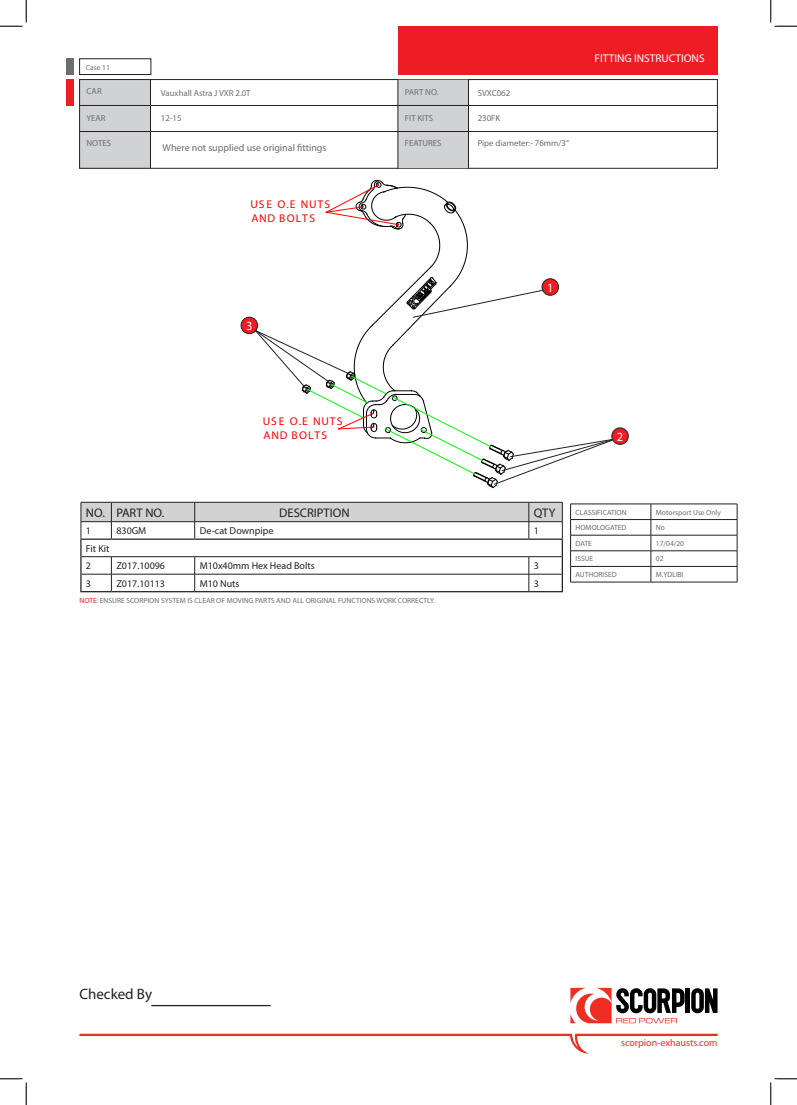
<style>
.page{position:relative;width:797px;height:1105px;background:#fff}
.page>*{position:absolute;margin:0;border:0;box-sizing:border-box;transform-origin:0 0}
.t1{font:15px "Myriad Pro";color:#231f20}
.t2{font:12.5px "Myriad Pro";color:#231f20}
.t3{font:12.5px "Myriad Pro";color:#fff}
.t4{font:11.25px/13.5px "Myriad Pro";letter-spacing:.085em;color:#f00}
.t5{font:11.25px "Myriad Pro";color:#fff}
.t6{font:10px "Myriad Pro";color:#231f20}
.t7{font:10px "Myriad Pro";color:#6c6d70}
.t8{font:10px "Myriad Pro";color:#ee2e22}
.t9{font:8.75px "Myriad Pro";color:#6c6d70}
.t10{font:7.5px "Myriad Pro";color:#6c6d70}
.s1{color:#ee1d23}
</style>
<div class="page">
<div style="left:79px;top:79px;width:71px;height:90px;background:#d1d2d4"></div>
<div style="left:79px;top:79px;width:638px;height:89px;border:1px solid #231f20"></div>
<div style="left:398px;top:80px;width:70px;height:88px;background:#d1d2d4"></div>
<svg style="left:79px;top:1034px;width:638px;height:20px"></svg>
<div style="left:398px;top:26px;width:319px;height:49px;background:#ee1d23"></div>
<div style="left:66px;top:79px;width:7px;height:27px;background:#ee1d23"></div>
<hr style="left:79px;top:105px;width:638px;height:1px;background:#231f20">
<hr style="left:79px;top:131px;width:638px;height:1px;background:#231f20">
<hr style="left:150px;top:79px;width:1px;height:89px;background:#231f20">
<hr style="left:397px;top:79px;width:1px;height:89px;background:#231f20">
<hr style="left:468px;top:79px;width:1px;height:89px;background:#231f20">
<div style="left:79px;top:59px;width:72px;height:16px;border:1px solid #231f20"></div>
<div style="left:66px;top:58px;width:7px;height:17px;background:#6c6d70"></div>
<svg style="left:570px;top:988px;width:114px;height:35px"></svg>
<div style="left:685px;top:988px;width:5px;height:25px;background:#000"></div>
<svg style="left:691px;top:988px;width:26px;height:25px"></svg>
<svg style="left:80px;top:502px;width:483px;height:89px"></svg>
<hr style="left:80px;top:591px;width:31px;height:1px;background:#231f20">
<hr style="left:111px;top:591px;width:84px;height:1px;background:#231f20">
<hr style="left:195px;top:591px;width:334px;height:1px;background:#231f20">
<hr style="left:529px;top:591px;width:34px;height:1px;background:#231f20">
<hr style="left:570px;top:504px;width:81px;height:1px;background:#231f20">
<hr style="left:651px;top:504px;width:86px;height:1px;background:#231f20">
<hr style="left:570px;top:519px;width:81px;height:1px;background:#231f20">
<hr style="left:651px;top:519px;width:86px;height:1px;background:#231f20">
<hr style="left:570px;top:535px;width:81px;height:1px;background:#231f20">
<hr style="left:651px;top:535px;width:86px;height:1px;background:#231f20">
<hr style="left:570px;top:551px;width:81px;height:1px;background:#231f20">
<hr style="left:651px;top:551px;width:86px;height:1px;background:#231f20">
<hr style="left:570px;top:566px;width:81px;height:1px;background:#231f20">
<svg style="left:570px;top:504px;width:1px;height:78px"></svg>
<hr style="left:651px;top:566px;width:86px;height:1px;background:#231f20">
<svg style="left:650px;top:504px;width:1px;height:78px"></svg>
<svg style="left:737px;top:504px;width:1px;height:78px"></svg>
<hr style="left:570px;top:582px;width:81px;height:1px;background:#231f20">
<hr style="left:651px;top:582px;width:86px;height:1px;background:#231f20">
<hr style="left:151px;top:1005px;width:120px;height:1px;background:#231f20">
<div style="left:241px;top:317px;width:16px;height:17px;background:#ee1d23;border-radius:50%"></div>
<div style="left:241px;top:317px;width:17px;height:17px;border:1px solid #231f20;border-radius:50%"></div>
<div style="left:612px;top:428px;width:16px;height:16px;background:#ee1d23;border-radius:50%"></div>
<div style="left:611px;top:428px;width:17px;height:17px;border:1px solid #231f20;border-radius:50%"></div>
<svg style="left:255px;top:180px;width:358px;height:308px"></svg>
<svg style="left:0;top:0;width:27px;height:27px"></svg>
<svg style="left:0;top:1078px;width:27px;height:27px"></svg>
<svg style="left:770px;top:0;width:27px;height:27px"></svg>
<svg style="left:770px;top:1078px;width:27px;height:27px"></svg>
<p class="t10" style="left:86px;top:63px;width:25px">Case 11</p>
<p class="t9" style="left:86px;top:86px;width:17px">CAR</p>
<p class="t9" style="left:86px;top:113px;width:21px">YEAR</p>
<p class="t9" style="left:86px;top:138px;width:26px">NOTES</p>
<p class="t9" style="left:161px;top:88px;width:91px">Vauxhall Astra J VXR 2.0T</p>
<p class="t9" style="left:161px;top:113px;width:22px">12-15</p>
<p class="t7" style="left:163px;top:142px;width:165px">Where not supplied use original fittings</p>
<p class="t4" style="left:250px;top:198px;width:81px">USE O.E NUTS<br>AND BOLTS</p>
<p class="t3" style="left:246px;top:318px;width:8px">3</p>
<p class="t4" style="left:263px;top:414px;width:81px">USE O.E NUTS<br>AND BOLTS</p>
<p class="t9" style="left:405px;top:86px;width:35px">PART NO.</p>
<p class="t9" style="left:405px;top:113px;width:29px">FIT KITS</p>
<p class="t9" style="left:405px;top:138px;width:38px">FEATURES</p>
<p class="t9" style="left:477px;top:88px;width:34px">SVXC062</p>
<p class="t9" style="left:477px;top:113px;width:24px">230FK</p>
<p class="t9" style="left:477px;top:138px;width:93px">Pipe diameter:- 76mm/3”</p>
<p class="t5" style="left:594px;top:51px;width:111px">FITTING INSTRUCTIONS</p>
<p class="t3" style="left:547px;top:280px;width:8px">1</p>
<p class="t3" style="left:617px;top:429px;width:8px">2</p>
<p class="t2" style="left:86px;top:505px;width:20px">NO.</p>
<p class="t2" style="left:116px;top:505px;width:49px">PART NO.</p>
<p class="t2" style="left:279px;top:505px;width:72px">DESCRIPTION</p>
<p class="t2" style="left:534px;top:505px;width:23px">QTY</p>
<p class="t6" style="left:86px;top:525px;width:7px">1</p>
<p class="t6" style="left:116px;top:525px;width:31px">830GM</p>
<p class="t6" style="left:200px;top:525px;width:75px">De-cat Downpipe</p>
<p class="t6" style="left:534px;top:525px;width:7px">1</p>
<p class="t6" style="left:86px;top:542px;width:25px">Fit Kit</p>
<p class="t6" style="left:86px;top:560px;width:7px">2</p>
<p class="t6" style="left:116px;top:560px;width:50px">Z017.10096</p>
<p class="t6" style="left:200px;top:560px;width:116px">M10x40mm Hex Head Bolts</p>
<p class="t6" style="left:534px;top:560px;width:7px">3</p>
<p class="t6" style="left:86px;top:577px;width:7px">3</p>
<p class="t6" style="left:116px;top:577px;width:50px">Z017.10113</p>
<p class="t6" style="left:200px;top:577px;width:41px">M10 Nuts</p>
<p class="t6" style="left:534px;top:577px;width:7px">3</p>
<p class="t10" style="left:79px;top:596px;width:357px"><span class="s1">NOTE:</span> ENSURE SCORPION SYSTEM IS CLEAR OF MOVING PARTS AND ALL ORIGINAL FUNCTIONS WORK CORRECTLY.</p>
<p class="t10" style="left:575px;top:507px;width:53px">CLASSIFICATION</p>
<p class="t10" style="left:656px;top:507px;width:67px">Motorsport Use Only</p>
<p class="t10" style="left:575px;top:523px;width:52px">HOMOLOGATED</p>
<p class="t10" style="left:656px;top:523px;width:11px">No</p>
<p class="t10" style="left:575px;top:539px;width:18px">DATE</p>
<p class="t10" style="left:656px;top:539px;width:30px">17/04/20</p>
<p class="t10" style="left:575px;top:554px;width:19px">ISSUE</p>
<p class="t10" style="left:656px;top:554px;width:9px">02</p>
<p class="t10" style="left:575px;top:570px;width:43px">AUTHORISED</p>
<p class="t10" style="left:656px;top:570px;width:29px">M.YDLIBI</p>
<p class="t1" style="left:79px;top:985px;width:74px">Checked By</p>
<p class="t8" style="left:621px;top:1037px;width:98px">scorpion-exhausts.com</p>
</div>
